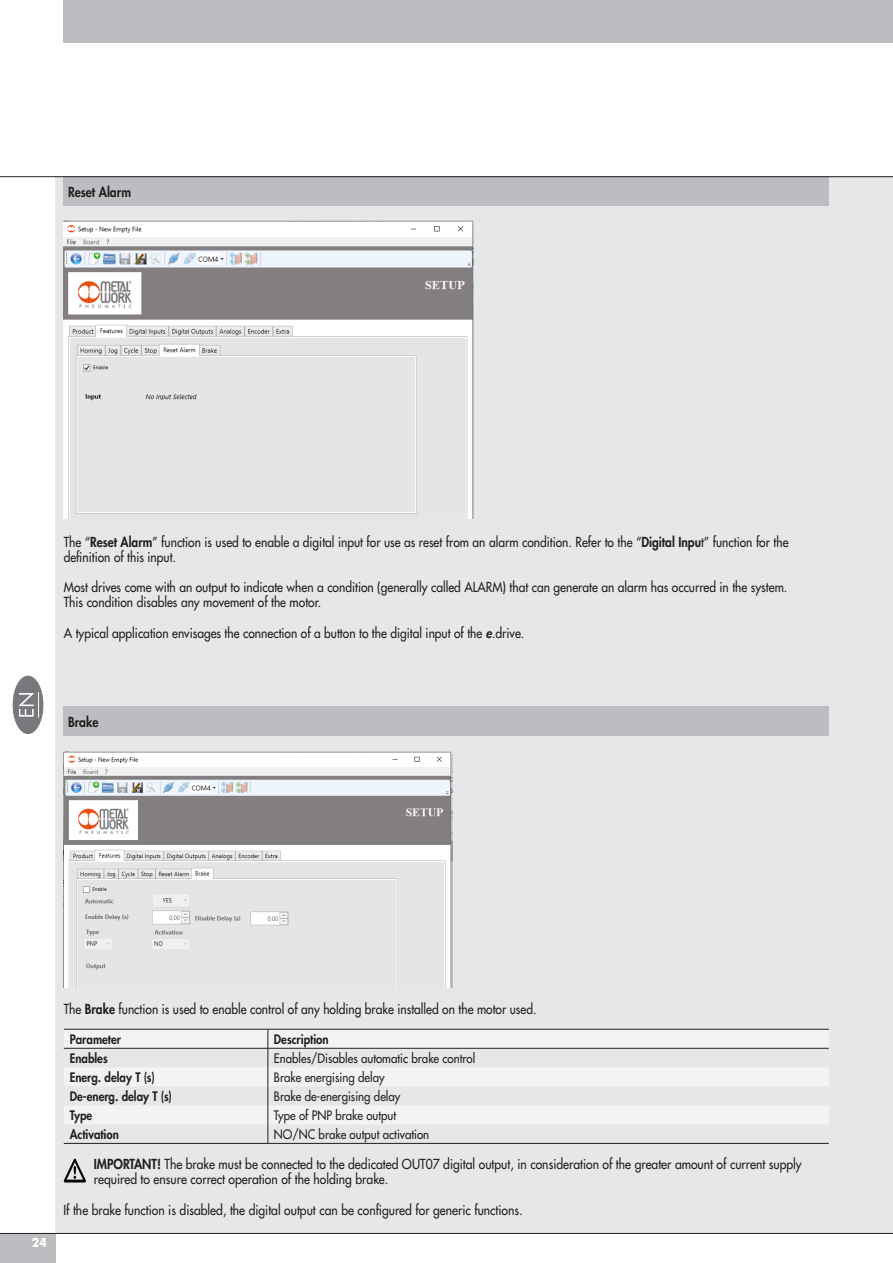
<style>
.page{position:relative;width:893px;height:1263px;background:#fff}
.page>*{position:absolute;margin:0;border:0;box-sizing:border-box;transform-origin:0 0}
.t1{font:500 13.5px/15px "Futura Std";color:#231f20;scale:.89 1}
.t2{font:500 13.5px/15px "Futura Std";color:#231f20;scale:.9 1}
.t3{font:800 13.5px "Futura Std";color:#231f20;scale:.9 1}
.t4{font:500 12.75px "Futura Std";color:#231f20;scale:.9 1}
.t5{font:800 12.75px "Futura Std";color:#231f20;scale:.9 1}
.t6{font:700 12px "Futura Std";color:#fff;scale:.9 1}
.s1{font-weight:800}
.s2{font-weight:800;font-style:italic}
</style>
<div class="page">
<div style="left:0;top:1233px;width:55px;height:30px;background:#bcbdc0"></div>
<div style="left:64px;top:0;width:829px;height:43px;background:#bcbdc0"></div>
<div style="left:55px;top:176px;width:838px;height:1057px;background:#e6e7e9"></div>
<div style="left:64px;top:706px;width:765px;height:30px;background:#bcbdc0"></div>
<img style="left:64px;top:751px;width:389px;height:237px">
<svg style="left:64px;top:1030px;width:765px;height:94px;fill:#f2f3f4"></svg>
<hr style="left:64px;top:1029px;width:204px;height:1px;background:#231f20">
<hr style="left:268px;top:1029px;width:561px;height:1px;background:#231f20">
<hr style="left:64px;top:1048px;width:204px;height:1px;background:#231f20">
<hr style="left:268px;top:1048px;width:561px;height:1px;background:#231f20">
<svg style="left:268px;top:1029px;width:1px;height:114px"></svg>
<hr style="left:64px;top:1143px;width:204px;height:1px;background:#231f20">
<hr style="left:268px;top:1143px;width:561px;height:1px;background:#231f20">
<svg style="left:64px;top:1158px;width:22px;height:24px"></svg>
<hr style="left:0;top:1233px;width:893px;height:1px;background:#231f20">
<div style="left:64px;top:176px;width:765px;height:30px;background:#bcbdc0"></div>
<img style="left:63px;top:221px;width:411px;height:298px">
<hr style="left:0;top:176px;width:893px;height:1px;background:#231f20">
<div style="left:13px;top:676px;width:30px;height:57px;background:#76787b;border-radius:50%"></div>
<div style="left:13px;top:676px;width:30px;height:58px;border:1px solid #76787b;border-radius:50%"></div>
<svg style="left:18px;top:692px;width:21px;height:26px"></svg>
<p class="t3" style="left:68px;top:183px;width:72px">Reset Alarm</p>
<p class="t1" style="left:64px;top:534px;width:816px">The “<span class="s1">Reset Alarm</span>” function is used to enable a digital input for use as reset from an alarm condition. Refer to the “<span class="s1">Digital Inpu</span>t” function for the definition of this input.</p>
<p class="t1" style="left:64px;top:579px;width:814px">Most drives come with an output to indicate when a condition (generally called ALARM) that can generate an alarm has occurred in the system.<br>This condition disables any movement of the motor.</p>
<p class="t1" style="left:64px;top:626px;width:519px">A typical application envisages the connection of a button to the digital input of the <span class="s2">e</span>.drive.</p>
<p class="t3" style="left:68px;top:713px;width:35px">Brake</p>
<p class="t6" style="left:32px;top:1235px;width:18px">24</p>
<p class="t1" style="left:64px;top:1001px;width:533px">The <span class="s1">Brake</span> function is used to enable control of any holding brake installed on the motor used.</p>
<p class="t5" style="left:70px;top:1031px;width:58px">Parameter</p>
<p class="t5" style="left:274px;top:1031px;width:62px">Description</p>
<p class="t5" style="left:70px;top:1050px;width:44px">Enables</p>
<p class="t4" style="left:274px;top:1050px;width:225px">Enables/Disables automatic brake control</p>
<p class="t5" style="left:70px;top:1069px;width:96px">Energ. delay T (s)</p>
<p class="t4" style="left:274px;top:1069px;width:125px">Brake energising delay</p>
<p class="t5" style="left:70px;top:1088px;width:115px">De-energ. delay T (s)</p>
<p class="t4" style="left:274px;top:1088px;width:142px">Brake de-energising delay</p>
<p class="t5" style="left:70px;top:1107px;width:26px">Type</p>
<p class="t4" style="left:274px;top:1107px;width:137px">Type of PNP brake output</p>
<p class="t5" style="left:70px;top:1126px;width:56px">Activation</p>
<p class="t4" style="left:274px;top:1126px;width:174px">NO/NC brake output activation</p>
<p class="t2" style="left:94px;top:1156px;width:788px"><span class="s1">IMPORTANT!</span> The brake must be connected to the dedicated OUT07 digital output, in consideration of the greater amount of current supply required to ensure correct operation of the holding brake.</p>
<p class="t2" style="left:63px;top:1202px;width:512px">If the brake function is disabled, the digital output can be configured for generic functions.</p>
</div>
